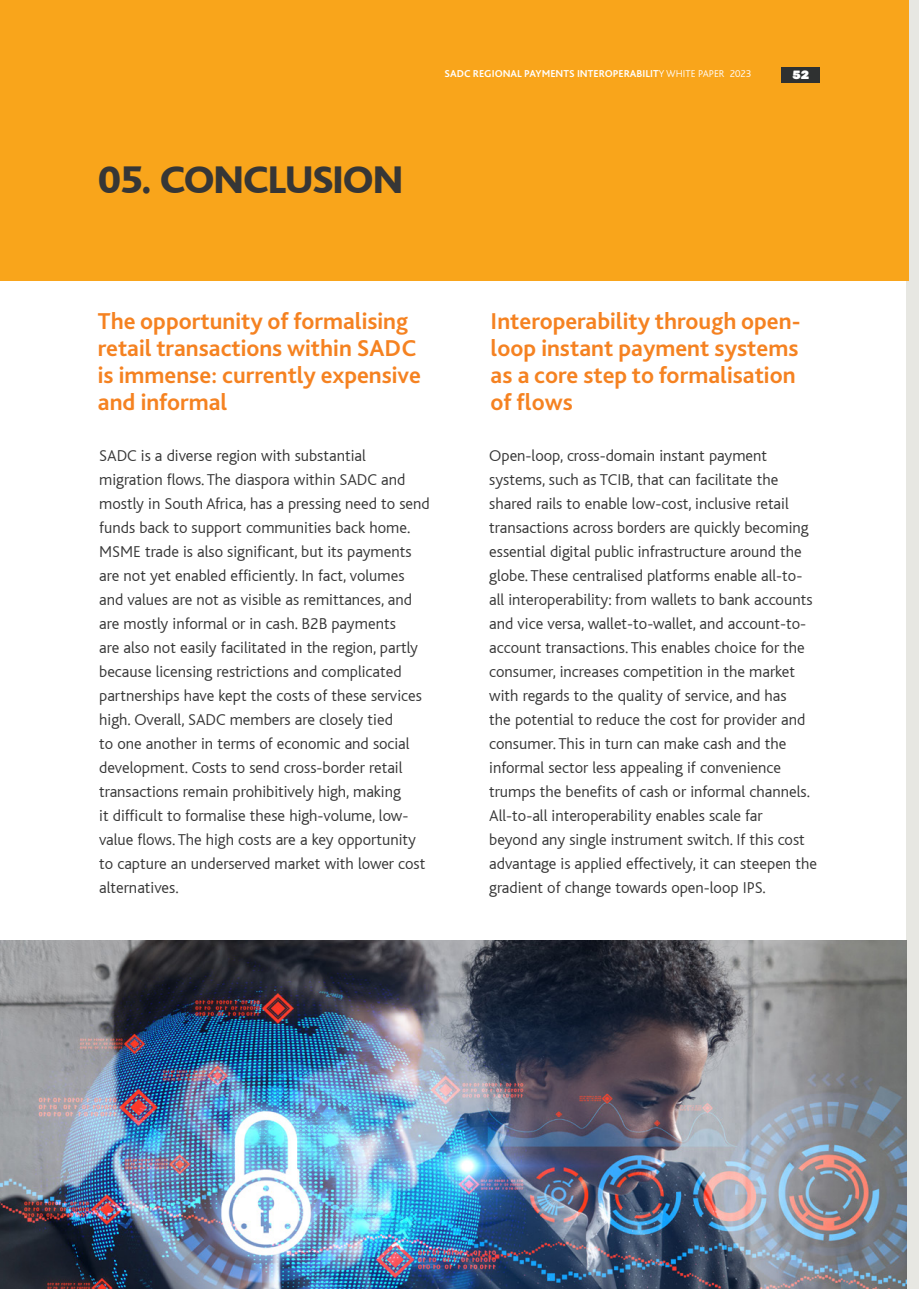
<style>
.page{position:relative;width:919px;height:1289px;background:#fff}
.page>*{position:absolute;margin:0;border:0;box-sizing:border-box;transform-origin:0 0}
.Headline_27_25_Left{font:800 40.5px "Bliss";letter-spacing:-.015em;color:#363636}
.HeadBodyText_White{font:700 24px/27px "Bliss Pro";color:#f58221}
.Body_Text{font:300 16.5px/24px "Bliss";color:#363636}
.t1{font:900 12px "Rubik";color:#fff}
.t2{font:700 10.5px "Bliss Pro";color:#fff}
.s1{font-family:"Bliss";font-weight:300}
</style>
<div class="page">
<div style="left:906px;top:0;width:12px;height:1288px;background:#e7e7e2"></div>
<img style="left:0;top:940px;width:906px;height:348px">
<div style="left:0;top:0;width:908px;height:280px;background:#f9a51b"></div>
<div style="left:781px;top:67px;width:39px;height:15px;background:#2f3131"></div>
<p class="Headline_27_25_Left" style="left:98px;top:159px;width:306px">05. CONCLUSION</p>
<p class="t2" style="left:444px;top:67px;width:308px">SADC REGIONAL PAYMENTS INTEROPERABILIT<span class="s1">Y WHITE PAPER 2023</span></p>
<p class="t1" style="left:792px;top:67px;width:18px">52</p>
<p class="HeadBodyText_White" style="left:98px;top:307px;width:324px">The opportunity of formalising retail transactions within SADC is immense: currently expensive and informal</p>
<p class="HeadBodyText_White" style="left:490px;top:307px;width:311px">Interoperability through open&shy;loop instant payment systems as a core step to formalisation of flows</p>
<p class="Body_Text" style="left:489px;top:444px;width:329px">Open-loop, cross-domain instant payment systems, such as TCIB, that can facilitate the shared rails to enable low-cost, inclusive retail transactions across borders are quickly becoming essential digital public infrastructure around the globe. These centralised platforms enable all-to&shy;all interoperability: from wallets to bank accounts and vice versa, wallet-to-wallet, and account-to&shy;account transactions. This enables choice for the consumer, increases competition in the market with regards to the quality of service, and has<br>the potential to reduce the cost for provider and consumer. This in turn can make cash and the informal sector less appealing if convenience trumps the benefits of cash or informal channels.<br>All-to-all interoperability enables scale far<br>beyond any single instrument switch. If this cost advantage is applied effectively, it can steepen the gradient of change towards open-loop IPS.</p>
<p class="Body_Text" style="left:99px;top:444px;width:332px">SADC is a diverse region with substantial migration flows. The diaspora within SADC and mostly in South Africa, has a pressing need to send funds back to support communities back home.<br>MSME trade is also significant, but its payments are not yet enabled efficiently. In fact, volumes and values are not as visible as remittances, and are mostly informal or in cash. B2B payments<br>are also not easily facilitated in the region, partly because licensing restrictions and complicated partnerships have kept the costs of these services high. Overall, SADC members are closely tied<br>to one another in terms of economic and social development. Costs to send cross-border retail transactions remain prohibitively high, making<br>it difficult to formalise these high-volume, low&shy;value flows. The high costs are a key opportunity to capture an underserved market with lower cost alternatives.</p>
</div>
